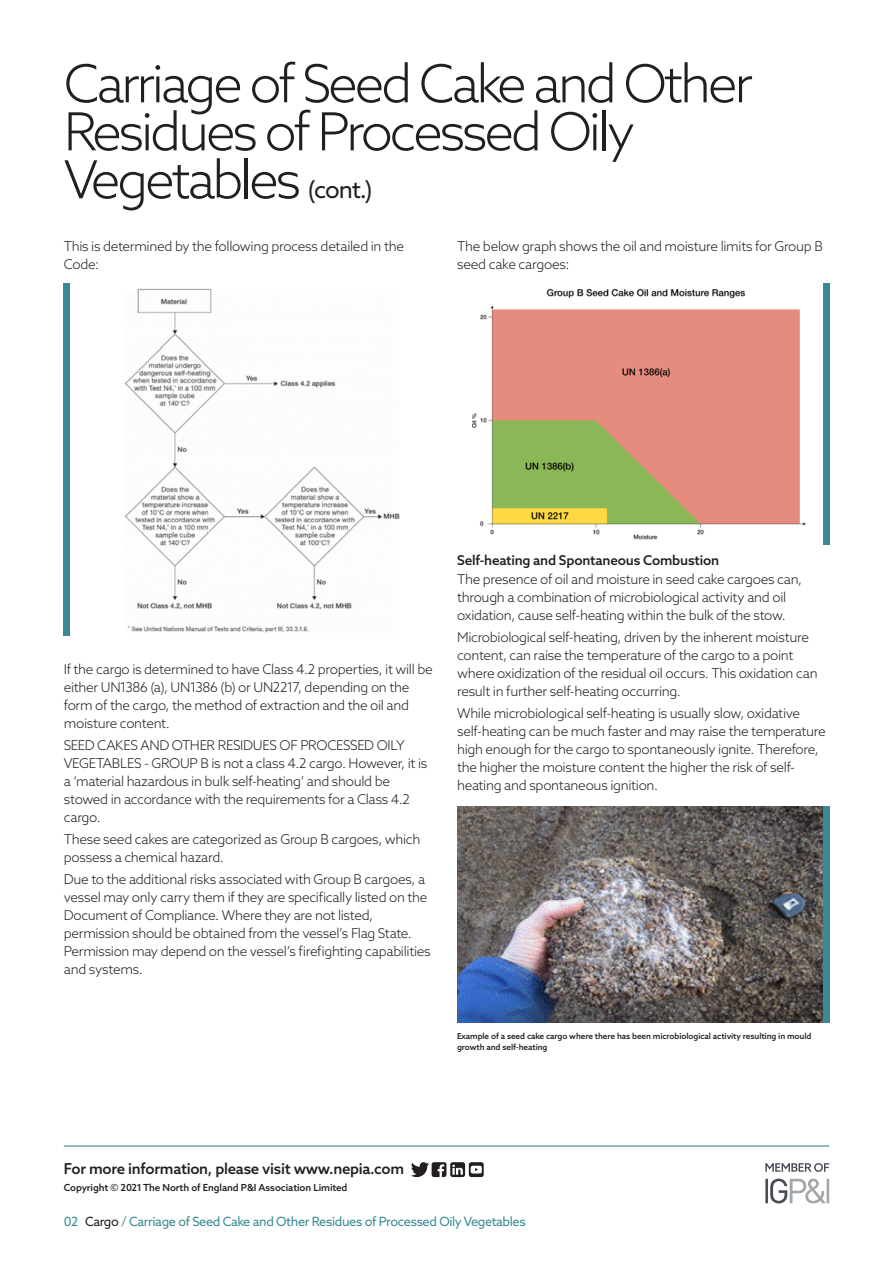
<style>
.page{position:relative;width:893px;height:1263px;background:#fff}
.page>*{position:absolute;margin:0;border:0;box-sizing:border-box;transform-origin:0 0}
.NORTH_-_Title__cont{font:300 52.5px/48px "Azo Sans";letter-spacing:-.06em;color:#231f20}
.NORTH_-_Footer{font:500 15px "Azo Sans";letter-spacing:-.02em;color:#231f20}
.NORTH_-_Body_2{font:300 13.5px/18px "Azo Sans";letter-spacing:-.025em;color:#231f20}
.NORTH_-_Sub_Sub_Head{font:500 13.5px "Azo Sans";letter-spacing:-.015em;color:#231f20}
.NORTH_-_Navigation{font:12.75px "Azo Sans";letter-spacing:-.03em;color:#398a94}
.NORTH_-_Footer-2{font:500 9.75px "Azo Sans";letter-spacing:-.01em;color:#231f20}
.NORTH_-_Copyright{font:500 8.25px/10.8px "Azo Sans";letter-spacing:-.01em;color:#231f20}
.s1{font-weight:400;font-size:24px}
.s2{color:#231f20}
</style>
<div class="page">
<hr style="left:64px;top:1145px;width:765px;height:1px;background:#398a94">
<svg style="left:411px;top:1162px;width:73px;height:15px"></svg>
<svg style="left:765px;top:1178px;width:64px;height:25px"></svg>
<svg style="left:765px;top:1163px;width:64px;height:9px"></svg>
<img style="left:124px;top:288px;width:276px;height:345px">
<div style="left:64px;top:283px;width:6px;height:352px;background:#398a94"></div>
<img style="left:472px;top:288px;width:334px;height:252px">
<div style="left:823px;top:283px;width:6px;height:262px;background:#398a94"></div>
<img style="left:457px;top:806px;width:366px;height:216px">
<div style="left:823px;top:806px;width:6px;height:216px;background:#398a94"></div>
<p class="NORTH_-_Title__cont" style="left:64px;top:59px;width:691px">Carriage of Seed Cake and Other<br>Residues of Processed Oily<br>Vegetables <span class="s1">(cont.)</span></p>
<p class="NORTH_-_Body_2" style="left:64px;top:237px;width:342px">This is determined by the following process detailed in the<br>Code:</p>
<p class="NORTH_-_Body_2" style="left:457px;top:237px;width:367px">The below graph shows the oil and moisture limits for Group B seed cake cargoes:</p>
<p class="NORTH_-_Body_2" style="left:64px;top:659px;width:370px">If the cargo is determined to have Class 4.2 properties, it will be either UN1386 (a), UN1386 (b) or UN2217, depending on the form of the cargo, the method of extraction and the oil and moisture content.</p>
<p class="NORTH_-_Body_2" style="left:64px;top:736px;width:365px">SEED CAKES AND OTHER RESIDUES OF PROCESSED OILY VEGETABLES - GROUP B is not a class 4.2 cargo. However, it is a ‘material hazardous in bulk self-heating’ and should be stowed in accordance with the requirements for a Class 4.2 cargo.</p>
<p class="NORTH_-_Body_2" style="left:64px;top:830px;width:358px">These seed cakes are categorized as Group B cargoes, which possess a chemical hazard.</p>
<p class="NORTH_-_Body_2" style="left:64px;top:870px;width:368px">Due to the additional risks associated with Group B cargoes, a vessel may only carry them if they are specifically listed on the Document of Compliance. Where they are not listed, permission should be obtained from the vessel’s Flag State.<br>Permission may depend on the vessel’s firefighting capabilities and systems.</p>
<p class="NORTH_-_Sub_Sub_Head" style="left:457px;top:551px;width:264px">Self-heating and Spontaneous Combustion</p>
<p class="NORTH_-_Body_2" style="left:457px;top:570px;width:347px">The presence of oil and moisture in seed cake cargoes can, through a combination of microbiological activity and oil oxidation, cause self-heating within the bulk of the stow.</p>
<p class="NORTH_-_Body_2" style="left:457px;top:628px;width:362px">Microbiological self-heating, driven by the inherent moisture content, can raise the temperature of the cargo to a point where oxidization of the residual oil occurs. This oxidation can result in further self-heating occurring.</p>
<p class="NORTH_-_Body_2" style="left:457px;top:704px;width:370px">While microbiological self-heating is usually slow, oxidative self-heating can be much faster and may raise the temperature high enough for the cargo to spontaneously ignite. Therefore, the higher the moisture content the higher the risk of self&shy;heating and spontaneous ignition.</p>
<p class="NORTH_-_Copyright" style="left:457px;top:1031px;width:356px">Example of a seed cake cargo where there has been microbiological activity resulting in mould growth and self-heating</p>
<p class="NORTH_-_Footer" style="left:64px;top:1159px;width:342px">For more information, please visit www.nepia.com</p>
<p class="NORTH_-_Footer-2" style="left:64px;top:1181px;width:285px">Copyright © 2021 The North of England P&amp;I Association Limited</p>
<p class="NORTH_-_Navigation" style="left:64px;top:1213px;width:463px">02 <span class="s2">Cargo</span> / Carriage of Seed Cake and Other Residues of Processed Oily Vegetables</p>
</div>
